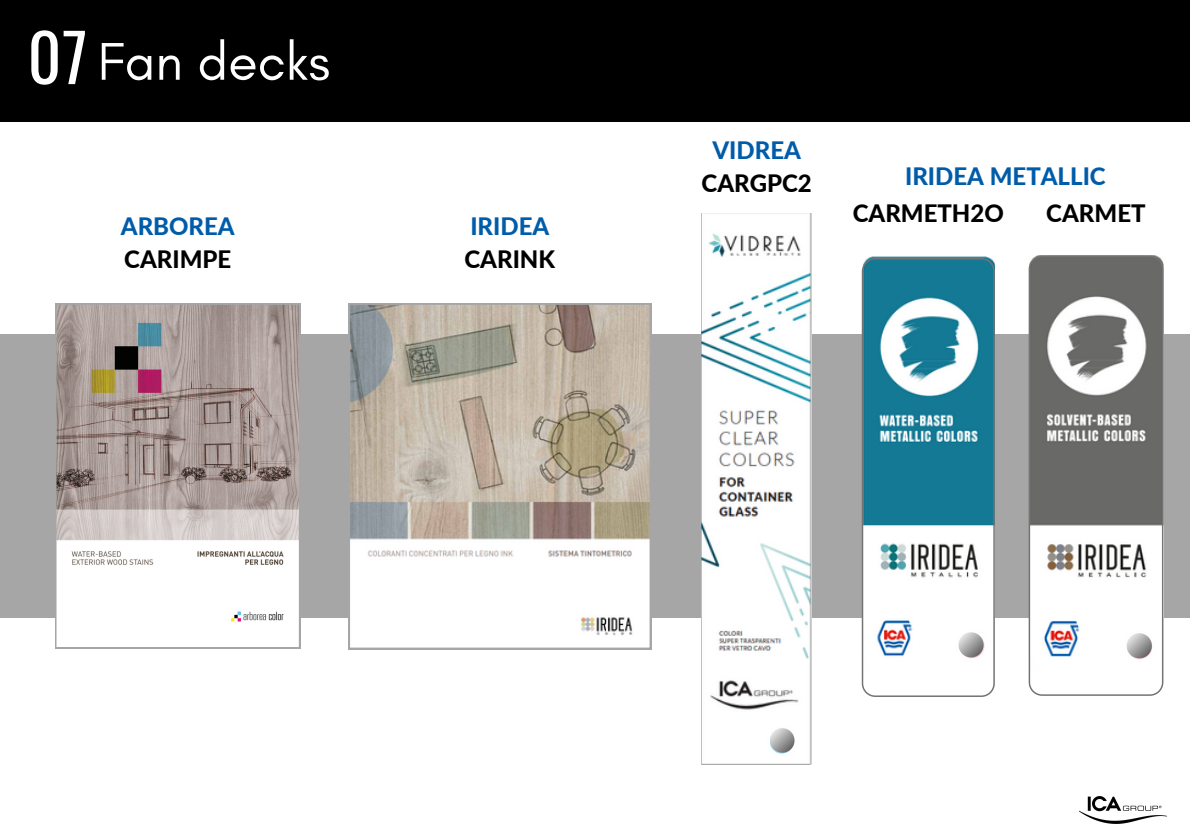
<style>
.page{position:relative;width:1190px;height:839px;background:#fff}
.page>*{position:absolute;margin:0;border:0;box-sizing:border-box;transform-origin:0 0}
.t1{font:54px "Glacial Indifference";color:#fff}
.t2{font:800 24px "Lato";color:#000}
.t3{font:800 24px "Lato";color:#005ca9}
.s1{font-family:"Oswald";font-size:65.8px}
</style>
<div class="page">
<div style="left:0;top:0;width:1190px;height:122px;background:#000"></div>
<div style="left:0;top:334px;width:1190px;height:283px;background:#a6a6a6"></div>
<svg style="left:349px;top:303px;width:302px;height:346px;background:#cac3ba"></svg>
<img style="left:702px;top:213px;width:109px;height:551px">
<svg style="left:770px;top:728px;width:24px;height:24px"></svg>
<svg style="left:862px;top:258px;width:133px;height:439px"></svg>
<svg style="left:958px;top:632px;width:26px;height:25px"></svg>
<svg style="left:1029px;top:255px;width:134px;height:440px"></svg>
<svg style="left:1127px;top:633px;width:25px;height:25px"></svg>
<svg style="left:55px;top:303px;width:245px;height:345px"></svg>
<img style="left:1079px;top:796px;width:88px;height:28px">
<h1 class="t1" style="left:28px;top:28px;width:304px"><span class="s1">07</span> Fan decks</h1>
<p class="t3" style="left:121px;top:211px;width:115px">ARBOREA</p>
<p class="t2" style="left:124px;top:244px;width:109px">CARIMPE</p>
<p class="t3" style="left:470px;top:211px;width:80px">IRIDEA</p>
<p class="t2" style="left:464px;top:244px;width:92px">CARINK</p>
<p class="t3" style="left:712px;top:135px;width:90px">VIDREA</p>
<p class="t2" style="left:702px;top:168px;width:112px">CARGPC2</p>
<p class="t3" style="left:905px;top:162px;width:202px">IRIDEA METALLIC</p>
<p class="t2" style="left:853px;top:198px;width:153px">CARMETH2O</p>
<p class="t2" style="left:1046px;top:198px;width:101px">CARMET</p>
</div>
